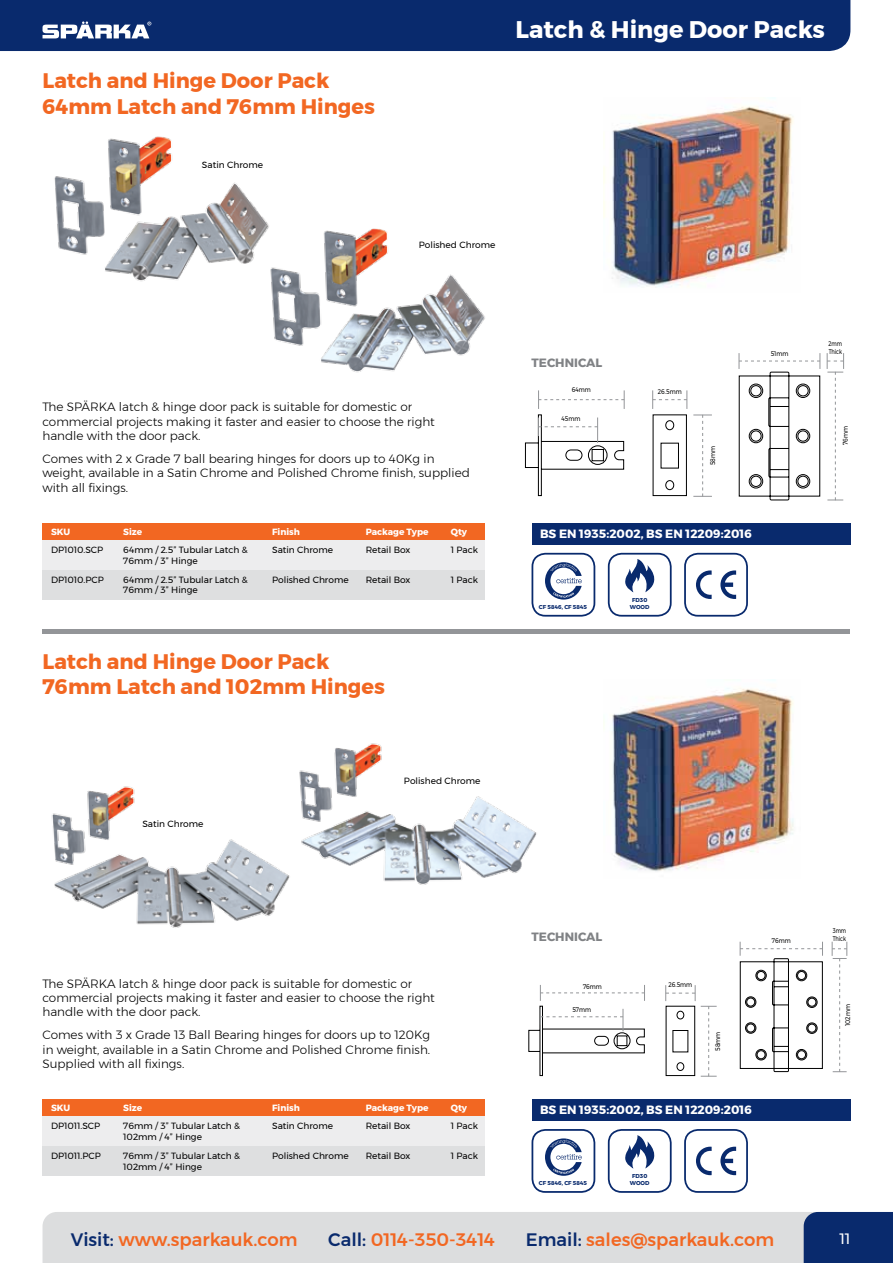
<style>
.page{position:relative;width:893px;height:1263px;background:#fff}
.page>*{position:absolute;margin:0;border:0;box-sizing:border-box;transform-origin:0 0}
.t1{font:700 24px "Montserrat";color:#fff}
.t2{font:700 21px/25.2px "Montserrat";color:#f26722}
.t3{font:500 18px "Montserrat";color:#f26722}
.t4{font:15px "Montserrat";color:#fff}
.t5{font:300 12px/14.4px "Montserrat";color:#000}
.t6{font:700 12px "Montserrat";color:#fff}
.t7{font:700 12px "Montserrat";color:#808285}
.t8{font:9px/10.8px "Montserrat";color:#000}
.t9{font:700 9px "Montserrat";color:#fff}
.t10{font:6.75px "Montserrat";color:#000;scale:.85 1}
.t11{font:6.75px/8.1px "Montserrat";color:#000;scale:.75 1}
.t12{font:700 5.7px "Montserrat";color:#092a6d}
.s1{color:#092a6d}
</style>
<div class="page">
<svg style="left:43px;top:1212px;width:850px;height:51px;background:#c7cbd3"></svg>
<div style="left:0;top:0;width:850px;height:51px;background:#092a6d"></div>
<img style="left:603px;top:106px;width:190px;height:181px">
<div style="left:531px;top:523px;width:319px;height:21px;background:#092a6d"></div>
<img style="left:54px;top:136px;width:206px;height:146px">
<div style="left:684px;top:553px;width:64px;height:64px;border:2px solid #092a6d;border-radius:13px"></div>
<svg style="left:696px;top:570px;width:16px;height:29px"></svg>
<svg style="left:720px;top:570px;width:16px;height:29px"></svg>
<div style="left:608px;top:553px;width:64px;height:64px;border:2px solid #092a6d;border-radius:13px"></div>
<svg style="left:625px;top:559px;width:30px;height:33px"></svg>
<div style="left:531px;top:553px;width:64px;height:64px;border:2px solid #092a6d;border-radius:13px"></div>
<svg style="left:545px;top:562px;width:37px;height:38px"></svg>
<div style="left:531px;top:1099px;width:319px;height:21px;background:#092a6d"></div>
<div style="left:684px;top:1129px;width:64px;height:64px;border:2px solid #092a6d;border-radius:13px"></div>
<svg style="left:696px;top:1147px;width:16px;height:28px"></svg>
<svg style="left:720px;top:1147px;width:16px;height:28px"></svg>
<div style="left:608px;top:1129px;width:64px;height:64px;border:2px solid #092a6d;border-radius:13px"></div>
<svg style="left:625px;top:1135px;width:30px;height:33px"></svg>
<div style="left:531px;top:1129px;width:64px;height:64px;border:2px solid #092a6d;border-radius:13px"></div>
<svg style="left:545px;top:1138px;width:37px;height:38px"></svg>
<img style="left:51px;top:786px;width:234px;height:142px">
<img style="left:244px;top:215px;width:241px;height:158px">
<img style="left:285px;top:743px;width:252px;height:142px">
<svg style="left:739px;top:942px;width:84px;height:130px"></svg>
<svg style="left:665px;top:985px;width:52px;height:92px"></svg>
<svg style="left:528px;top:985px;width:117px;height:91px"></svg>
<svg style="left:832px;top:942px;width:15px;height:130px"></svg>
<svg style="left:738px;top:353px;width:83px;height:148px"></svg>
<svg style="left:652px;top:390px;width:35px;height:106px"></svg>
<svg style="left:693px;top:415px;width:19px;height:82px"></svg>
<svg style="left:525px;top:390px;width:100px;height:106px"></svg>
<svg style="left:827px;top:353px;width:17px;height:148px"></svg>
<div style="left:43px;top:523px;width:72px;height:17px;background:#f26722"></div>
<div style="left:43px;top:540px;width:72px;height:30px;background:#ededee"></div>
<div style="left:115px;top:523px;width:149px;height:17px;background:#f26722"></div>
<div style="left:115px;top:540px;width:149px;height:30px;background:#ededee"></div>
<div style="left:264px;top:523px;width:93px;height:17px;background:#f26722"></div>
<div style="left:264px;top:540px;width:93px;height:30px;background:#ededee"></div>
<div style="left:442px;top:523px;width:43px;height:17px;background:#f26722"></div>
<div style="left:442px;top:540px;width:43px;height:30px;background:#ededee"></div>
<div style="left:43px;top:570px;width:72px;height:30px;background:#dedfe0"></div>
<div style="left:115px;top:570px;width:149px;height:30px;background:#dedfe0"></div>
<div style="left:264px;top:570px;width:93px;height:30px;background:#dedfe0"></div>
<div style="left:442px;top:570px;width:43px;height:30px;background:#dedfe0"></div>
<div style="left:357px;top:523px;width:85px;height:17px;background:#f26722"></div>
<div style="left:357px;top:540px;width:85px;height:30px;background:#ededee"></div>
<div style="left:357px;top:570px;width:85px;height:30px;background:#dedfe0"></div>
<div style="left:43px;top:1099px;width:72px;height:17px;background:#f26722"></div>
<div style="left:43px;top:1116px;width:72px;height:30px;background:#ededee"></div>
<div style="left:115px;top:1099px;width:149px;height:17px;background:#f26722"></div>
<div style="left:115px;top:1116px;width:149px;height:30px;background:#ededee"></div>
<div style="left:264px;top:1099px;width:93px;height:17px;background:#f26722"></div>
<div style="left:264px;top:1116px;width:93px;height:30px;background:#ededee"></div>
<div style="left:442px;top:1099px;width:43px;height:17px;background:#f26722"></div>
<div style="left:442px;top:1116px;width:43px;height:30px;background:#ededee"></div>
<div style="left:43px;top:1146px;width:72px;height:30px;background:#dedfe0"></div>
<div style="left:115px;top:1146px;width:149px;height:30px;background:#dedfe0"></div>
<div style="left:264px;top:1146px;width:93px;height:30px;background:#dedfe0"></div>
<div style="left:442px;top:1146px;width:43px;height:30px;background:#dedfe0"></div>
<div style="left:357px;top:1099px;width:85px;height:17px;background:#f26722"></div>
<div style="left:357px;top:1116px;width:85px;height:30px;background:#ededee"></div>
<div style="left:357px;top:1146px;width:85px;height:30px;background:#dedfe0"></div>
<img style="left:611px;top:688px;width:183px;height:184px">
<div style="left:43px;top:629px;width:807px;height:5px;background:#939598"></div>
<h2 class="t2" style="left:43px;top:68px;width:334px">Latch and Hinge Door Pack<br>64mm Latch and 76mm Hinges</h2>
<p class="t8" style="left:202px;top:159px;width:63px">Satin Chrome</p>
<h1 class="t1" style="left:516px;top:10px;width:311px">Latch &amp; Hinge Door Packs</h1>
<p class="t8" style="left:419px;top:239px;width:78px">Polished Chrome</p>
<p class="t5" style="left:43px;top:400px;width:394px">The SPÄRKA latch &amp; hinge door pack is suitable for domestic or commercial projects making it faster and easier to choose the right handle with the door pack.</p>
<p class="t5" style="left:43px;top:451px;width:429px">Comes with 2 x Grade 7 ball bearing hinges for doors up to 40Kg in weight, available in a Satin Chrome and Polished Chrome finish, supplied with all fixings.</p>
<p class="t9" style="left:123px;top:524px;width:21px">Size</p>
<p class="t8" style="left:123px;top:544px;width:126px">64mm / 2.5” Tubular Latch &amp;<br>76mm / 3” Hinge</p>
<p class="t9" style="left:272px;top:524px;width:29px">Finish</p>
<p class="t8" style="left:272px;top:544px;width:63px">Satin Chrome</p>
<p class="t9" style="left:366px;top:524px;width:64px">Package Type</p>
<p class="t8" style="left:366px;top:544px;width:46px">Retail Box</p>
<p class="t8" style="left:366px;top:574px;width:46px">Retail Box</p>
<p class="t9" style="left:51px;top:524px;width:21px">SKU</p>
<p class="t8" style="left:51px;top:544px;width:54px">DP1010.SCP</p>
<p class="t9" style="left:451px;top:524px;width:18px">Qty</p>
<p class="t8" style="left:451px;top:544px;width:29px">1 Pack</p>
<p class="t8" style="left:51px;top:574px;width:54px">DP1010.PCP</p>
<p class="t8" style="left:123px;top:574px;width:126px">64mm / 2.5” Tubular Latch &amp;<br>76mm / 3” Hinge</p>
<p class="t8" style="left:272px;top:574px;width:78px">Polished Chrome</p>
<p class="t8" style="left:451px;top:574px;width:29px">1 Pack</p>
<h2 class="t2" style="left:43px;top:649px;width:344px">Latch and Hinge Door Pack<br>76mm Latch and 102mm Hinges</h2>
<p class="t8" style="left:142px;top:818px;width:63px">Satin Chrome</p>
<p class="t8" style="left:404px;top:775px;width:78px">Polished Chrome</p>
<p class="t7" style="left:531px;top:353px;width:72px">TECHNICAL</p>
<p class="t10" style="left:572px;top:384px;width:24px">64mm</p>
<p class="t10" style="left:561px;top:413px;width:24px">45mm</p>
<p class="t10" style="left:658px;top:387px;width:29px">26.5mm</p>
<p class="t10" style="left:708px;top:465px;width:24px;rotate:-90deg">58mm</p>
<p class="t10" style="left:771px;top:348px;width:22px">51mm</p>
<p class="t6" style="left:540px;top:524px;width:213px">BS EN 1935:2002, BS EN 12209:2016</p>
<p class="t12" style="left:632px;top:595px;width:17px">FD30</p>
<p class="t12" style="left:539px;top:602px;width:50px">CF 5846, CF 5845</p>
<p class="t12" style="left:630px;top:602px;width:21px">WOOD</p>
<p class="t11" style="left:829px;top:339px;width:19px">2mm<br>Thick</p>
<p class="t10" style="left:840px;top:445px;width:24px;rotate:-90deg">76mm</p>
<p class="t7" style="left:531px;top:927px;width:72px">TECHNICAL</p>
<p class="t10" style="left:772px;top:935px;width:24px">76mm</p>
<p class="t11" style="left:833px;top:927px;width:20px">3mm<br>Thick</p>
<p class="t5" style="left:43px;top:976px;width:394px">The SPÄRKA latch &amp; hinge door pack is suitable for domestic or commercial projects making it faster and easier to choose the right handle with the door pack.</p>
<p class="t5" style="left:43px;top:1028px;width:389px;text-align:justify">Comes with 3 x Grade 13 Ball Bearing hinges for doors up to 120Kg in weight, available in a Satin Chrome and Polished Chrome finish.<br>Supplied with all fixings.</p>
<p class="t10" style="left:583px;top:982px;width:24px">76mm</p>
<p class="t10" style="left:669px;top:980px;width:29px">26.5mm</p>
<p class="t10" style="left:572px;top:1004px;width:24px">57mm</p>
<p class="t10" style="left:712px;top:1051px;width:24px;rotate:-90deg">58mm</p>
<p class="t10" style="left:843px;top:1026px;width:27px;rotate:-90deg">102mm</p>
<p class="t9" style="left:123px;top:1100px;width:21px">Size</p>
<p class="t8" style="left:123px;top:1120px;width:118px">76mm / 3” Tubular Latch &amp;<br>102mm / 4” Hinge</p>
<p class="t9" style="left:272px;top:1100px;width:29px">Finish</p>
<p class="t8" style="left:272px;top:1120px;width:63px">Satin Chrome</p>
<p class="t9" style="left:366px;top:1100px;width:64px">Package Type</p>
<p class="t8" style="left:366px;top:1120px;width:46px">Retail Box</p>
<p class="t8" style="left:366px;top:1150px;width:46px">Retail Box</p>
<p class="t9" style="left:51px;top:1100px;width:21px">SKU</p>
<p class="t8" style="left:51px;top:1120px;width:51px">DP1011.SCP</p>
<p class="t9" style="left:451px;top:1100px;width:18px">Qty</p>
<p class="t8" style="left:451px;top:1120px;width:29px">1 Pack</p>
<p class="t8" style="left:51px;top:1150px;width:51px">DP1011.PCP</p>
<p class="t8" style="left:123px;top:1150px;width:118px">76mm / 3” Tubular Latch &amp;<br>102mm / 4” Hinge</p>
<p class="t8" style="left:272px;top:1150px;width:78px">Polished Chrome</p>
<p class="t8" style="left:451px;top:1150px;width:29px">1 Pack</p>
<p class="t6" style="left:540px;top:1100px;width:213px">BS EN 1935:2002, BS EN 12209:2016</p>
<p class="t12" style="left:632px;top:1171px;width:17px">FD30</p>
<p class="t12" style="left:539px;top:1178px;width:50px">CF 5846, CF 5845</p>
<p class="t12" style="left:630px;top:1178px;width:21px">WOOD</p>
<h3 class="t3" style="left:71px;top:1226px;width:228px"><span class="s1">Visit:</span> www.sparkauk.com</h3>
<p class="t4" style="left:839px;top:1227px;width:13px">11</p>
<h3 class="t3" style="left:328px;top:1226px;width:168px"><span class="s1">Call:</span> 0114-350-3414</h3>
<h3 class="t3" style="left:526px;top:1226px;width:250px"><span class="s1">Email:</span> sales@sparkauk.com</h3>
</div>
